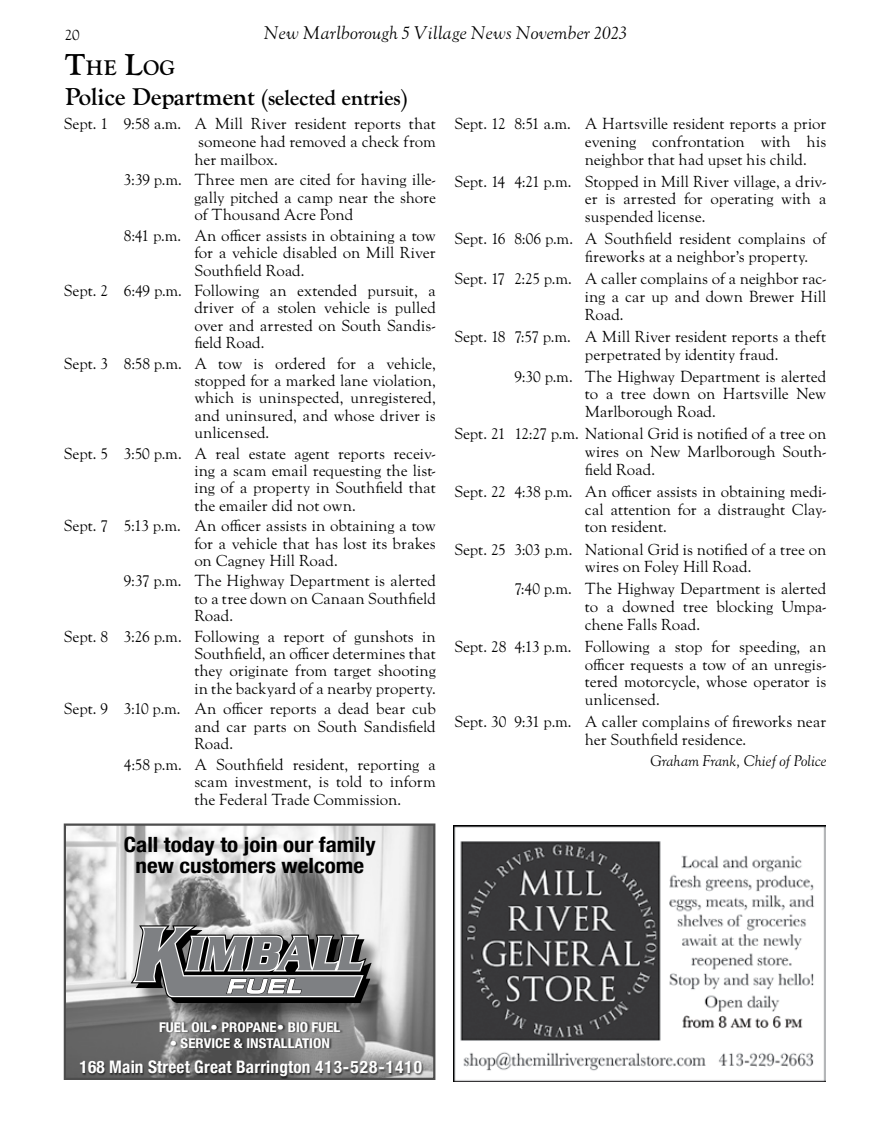
<style>
.page{position:relative;width:891px;height:1134px;background:#fff}
.page>*{position:absolute;margin:0;border:0;box-sizing:border-box;transform-origin:0 0}
.t1{font:700 condensed 21px/21px "Helvetica Neue";color:#000;text-align:center;scale:1.1 1}
.t2{font:700 21px "LTC Goudy Oldstyle Pro";color:#000}
.t3{font:700 21px "LTC Goudy Oldstyle Pro";color:#000}
.t4{font:italic 18px "LTC Goudy Oldstyle Pro";color:#000}
.t5{font:700 condensed 17.25px "Helvetica Neue";letter-spacing:.01em;color:#fff}
.t6{font:15.75px/17.7px "LTC Goudy Oldstyle Pro";letter-spacing:-.005em;color:#000;text-align:justify}
.t7{font:italic 15px "LTC Goudy Oldstyle Pro";letter-spacing:-.015em;color:#000}
.t8{font:15px "LTC Goudy Oldstyle Pro";color:#000}
.t9{font:700 condensed 13.5px "Helvetica Neue";color:#fff;scale:1.1 1}
.s1{font-size:30px}
.s2{font-size:24px}
</style>
<div class="page">
<img style="left:67px;top:827px;width:365px;height:250px">
<div style="left:80px;top:1061px;width:344px;height:18px;background:#000;opacity:.58"></div>
<div style="left:160px;top:1021px;width:183px;height:28px;background:#000;opacity:.57"></div>
<div style="left:134px;top:927px;width:255px;height:94px;background:#000;opacity:.44"></div>
<svg style="left:130px;top:925px;width:242px;height:78px"></svg>
<img style="left:454px;top:825px;width:372px;height:257px">
<p class="t8" style="left:65px;top:26px;width:16px">20</p>
<p class="t4" style="left:264px;top:23px;width:365px">New Marlborough 5 Village News November 2023</p>
<h1 class="t3" style="left:65px;top:55px;width:111px"><span class="s1">T</span>he <span class="s1">L</span>og</h1>
<h1 class="t2" style="left:65px;top:85px;width:344px"><span class="s2">Police Department</span> (selected entries)</h1>
<p class="t6" style="left:194px;top:115px;width:243px;text-indent:-131px">Sept. 1 9:58 a.m. A Mill River resident reports that someone had removed a check from her mailbox.</p>
<p class="t6" style="left:194px;top:171px;width:243px;text-indent:-71px">3:39 p.m. Three men are cited for having ille&shy;gally pitched a camp near the shore of Thousand Acre Pond</p>
<p class="t6" style="left:194px;top:227px;width:243px;text-indent:-71px">8:41 p.m. An officer assists in obtaining a tow for a vehicle disabled on Mill River Southfield Road.</p>
<p class="t6" style="left:194px;top:282px;width:243px;text-indent:-131px">Sept. 2 6:49 p.m. Following an extended pursuit, a driver of a stolen vehicle is pulled over and arrested on South Sandis&shy;field Road.</p>
<p class="t6" style="left:194px;top:355px;width:243px;text-indent:-131px">Sept. 3 8:58 p.m. A tow is ordered for a vehicle, stopped for a marked lane violation, which is uninspected, unregistered, and uninsured, and whose driver is unlicensed.</p>
<p class="t6" style="left:194px;top:445px;width:243px;text-indent:-131px">Sept. 5 3:50 p.m. A real estate agent reports receiv&shy;ing a scam email requesting the list&shy;ing of a property in Southfield that the emailer did not own.</p>
<p class="t6" style="left:194px;top:517px;width:243px;text-indent:-131px">Sept. 7 5:13 p.m. An officer assists in obtaining a tow for a vehicle that has lost its brakes on Cagney Hill Road.</p>
<p class="t6" style="left:194px;top:573px;width:243px;text-indent:-71px">9:37 p.m. The Highway Department is alerted to a tree down on Canaan Southfield Road.</p>
<p class="t6" style="left:194px;top:628px;width:243px;text-indent:-131px">Sept. 8 3:26 p.m. Following a report of gunshots in Southfield, an officer determines that they originate from target shooting in the backyard of a nearby property.</p>
<p class="t6" style="left:194px;top:700px;width:243px;text-indent:-131px">Sept. 9 3:10 p.m. An officer reports a dead bear cub and car parts on South Sandisfield Road.</p>
<p class="t6" style="left:194px;top:756px;width:243px;text-indent:-71px">4:58 p.m. A Southfield resident, reporting a scam investment, is told to inform the Federal Trade Commission.</p>
<h1 class="t1" style="left:124px;top:833px;width:231px">Call today to join our family new customers welcome</h1>
<p class="t6" style="left:585px;top:115px;width:243px;text-indent:-131px">Sept. 12 8:51 a.m. A Hartsville resident reports a prior evening confrontation with his neighbor that had upset his child.</p>
<p class="t6" style="left:585px;top:173px;width:243px;text-indent:-131px">Sept. 14 4:21 p.m. Stopped in Mill River village, a driv&shy;er is arrested for operating with a suspended license.</p>
<p class="t6" style="left:585px;top:230px;width:243px;text-indent:-131px">Sept. 16 8:06 p.m. A Southfield resident complains of fireworks at a neighbor’s property.</p>
<p class="t6" style="left:585px;top:270px;width:243px;text-indent:-131px">Sept. 17 2:25 p.m. A caller complains of a neighbor rac&shy;ing a car up and down Brewer Hill Road.</p>
<p class="t6" style="left:585px;top:328px;width:243px;text-indent:-131px">Sept. 18 7:57 p.m. A Mill River resident reports a theft perpetrated by identity fraud.</p>
<p class="t6" style="left:585px;top:368px;width:243px;text-indent:-71px">9:30 p.m. The Highway Department is alerted to a tree down on Hartsville New Marlborough Road.</p>
<p class="t6" style="left:585px;top:425px;width:243px;text-indent:-131px">Sept. 21 12:27 p.m. National Grid is notified of a tree on wires on New Marlborough South&shy;field Road.</p>
<p class="t6" style="left:585px;top:483px;width:243px;text-indent:-131px">Sept. 22 4:38 p.m. An officer assists in obtaining medi&shy;cal attention for a distraught Clay&shy;ton resident.</p>
<p class="t6" style="left:585px;top:541px;width:243px;text-indent:-131px">Sept. 25 3:03 p.m. National Grid is notified of a tree on wires on Foley Hill Road.</p>
<p class="t6" style="left:585px;top:580px;width:243px;text-indent:-71px">7:40 p.m. The Highway Department is alerted to a downed tree blocking Umpa&shy;chene Falls Road.</p>
<p class="t6" style="left:585px;top:638px;width:243px;text-indent:-131px">Sept. 28 4:13 p.m. Following a stop for speeding, an officer requests a tow of an unregis&shy;tered motorcycle, whose operator is unlicensed.</p>
<p class="t6" style="left:585px;top:713px;width:243px;text-indent:-131px">Sept. 30 9:31 p.m. A caller complains of fireworks near her Southfield residence.</p>
<p class="t7" style="left:650px;top:752px;width:177px">Graham Frank, Chief of Police</p>
<p class="t9" style="left:159px;top:1015px;width:166px">FUEL OIL• PROPANE• BIO FUEL</p>
<p class="t9" style="left:170px;top:1032px;width:147px">• SERVICE &amp; INSTALLATION</p>
<p class="t5" style="left:80px;top:1053px;width:344px">168 Main Street Great Barrington 413-528-1410</p>
</div>
